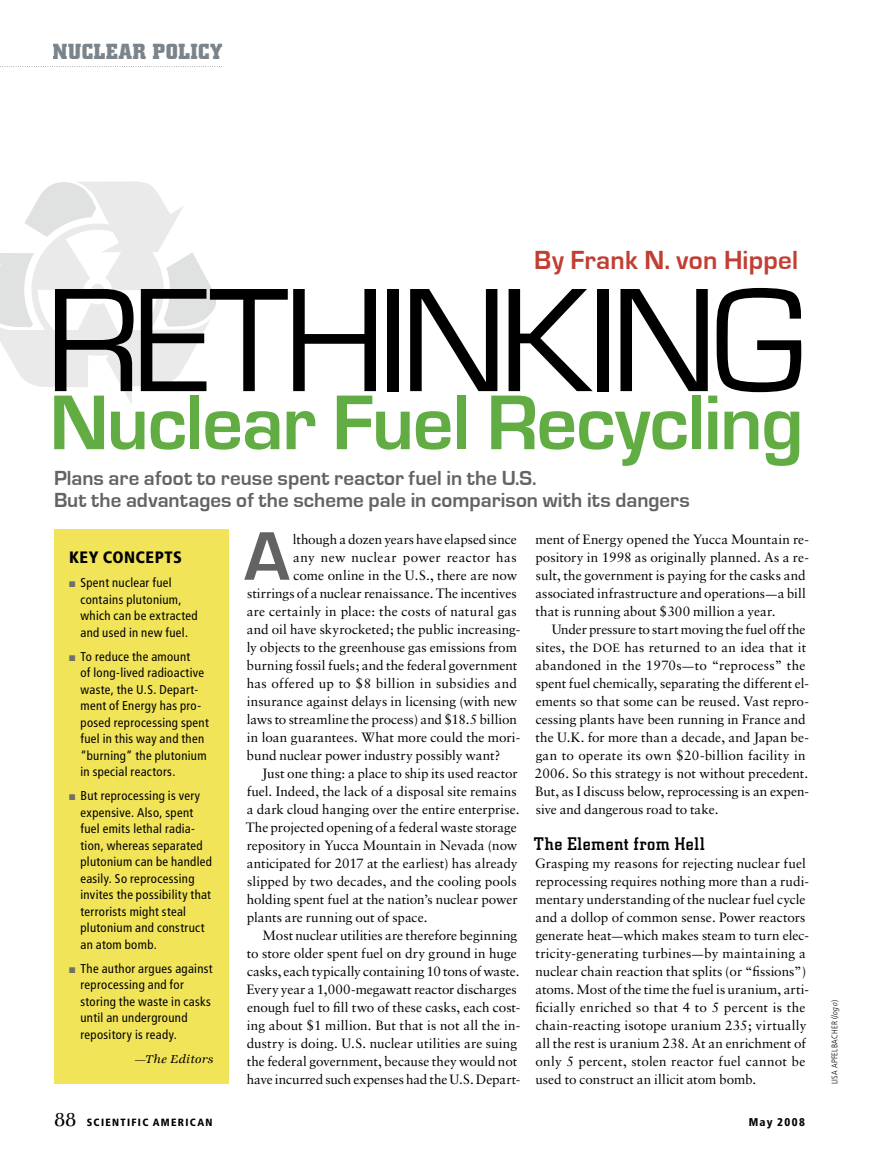
<style>
.page{position:relative;width:878px;height:1161px;background:#fff}
.page>*{position:absolute;margin:0;border:0;box-sizing:border-box;transform-origin:0 0}
.t1{font:153.15px "Eurostile";letter-spacing:-.04em;color:#000}
.t2{font:700 80.4px "Eurostile";letter-spacing:-.02em;color:#62ad43}
.t3{font:700 71.25px "Eurostile";color:#636363}
.t4{font:700 27px "Eurostile";letter-spacing:.01em;color:#c23e32}
.t5{font:700 21.6px "City";letter-spacing:.035em;color:#7b848b}
.t6{font:700 21px/22.5px "Eurostile";letter-spacing:.005em;color:#636363}
.t7{font:500 18px "City";letter-spacing:.045em;color:#000}
.t8{font:900 condensed 16.5px "Frutiger";letter-spacing:.03em;color:#000}
.t9{font:13.5px/18px "Sabon";color:#000}
.t10{font:13.5px "Sabon";letter-spacing:.03em;color:#000}
.t11{font:condensed 12.75px/16.5px "Frutiger";letter-spacing:.025em;color:#000}
.t12{font:italic 500 12.75px "Zapf Intl ITC";letter-spacing:.015em;color:#000}
.t13{font:900 condensed 11.25px "Frutiger";letter-spacing:.125em;color:#000}
.t14{font:900 condensed 10.5px "Frutiger";letter-spacing:.125em;color:#000}
.t15{font:300 condensed 8.25px "Frutiger";letter-spacing:.035em;color:#000}
.s1{color:#6f6f6f}
.s2{font-size:10.5px}
.s3{font-size:11.25px}
.s4{font-size:12px}
.s5{font-family:"Zapf Intl ITC";font-weight:500;font-stretch:normal;font-size:21px}
.s6{font-family:"Frutiger LT Com";font-style:italic}
</style>
<div class="page">
<svg style="left:0;top:182px;width:216px;height:222px"></svg>
<div style="left:54px;top:530px;width:174px;height:554px;background:#f1e458"></div>
<svg style="left:0;top:66px;width:222px;height:1px"></svg>
<h3 class="t5" style="left:53px;top:40px;width:171px">NUCLEAR POLICY</h3>
<h3 class="t4" style="left:534px;top:245px;width:265px">By Frank N. von Hippel</h3>
<h1 class="t1" style="left:45px;top:258px;width:762px">RETHINKING</h1>
<h2 class="t2" style="left:50px;top:379px;width:755px">Nuclear Fuel Recycling</h2>
<h3 class="t6" style="left:54px;top:467px;width:637px">Plans are afoot to reuse spent reactor fuel in the U.S.<br>But the advantages of the scheme pale in comparison with its dangers</h3>
<p class="t8" style="left:69px;top:547px;width:115px">KEY CONCEPTS</p>
<p class="t11" style="left:80px;top:574px;width:119px;text-indent:-11px"><span class="s1">■</span> Spent nuclear fuel contains plutonium, which can be extracted and used in new fuel.</p>
<p class="t11" style="left:80px;top:648px;width:130px;text-indent:-11px"><span class="s1">■</span> To reduce the amount<br>of long-lived radioactive waste, the U.S. Depart&shy;ment of Energy has pro&shy;posed reprocessing spent fuel in this way and then “burning” the plutonium in special reactors.</p>
<p class="t11" style="left:80px;top:787px;width:133px;text-indent:-11px"><span class="s1">■</span> But reprocessing is very expensive. Also, spent fuel emits lethal radia&shy;tion, whereas separated plutonium can be handled easily. So reprocessing invites the possibility that terrorists might steal plutonium and construct an atom bomb.</p>
<p class="t11" style="left:80px;top:960px;width:134px;text-indent:-11px"><span class="s1">■</span> The author argues against reprocessing and for storing the waste in casks until an underground repository is ready.</p>
<p class="t12" style="left:135px;top:1051px;width:80px"><span class="s2">—</span>The Editors</p>
<h3 class="t3" style="left:244px;top:517px;width:47px">A</h3>
<p class="t9" style="left:293px;top:530px;width:225px">lthough a dozen years have elapsed since</p>
<p class="t10" style="left:293px;top:549px;width:225px">any new nuclear power reactor has</p>
<p class="t9" style="left:293px;top:566px;width:225px">come online in the U.S., there are now</p>
<p class="t9" style="left:247px;top:584px;width:271px">stirrings of a nuclear renaissance. The incentives</p>
<p class="t9" style="left:247px;top:602px;width:271px">are certainly in place: the costs of natural gas</p>
<p class="t9" style="left:247px;top:620px;width:275px">and oil have skyrocketed; the public increasing-</p>
<p class="t9" style="left:247px;top:638px;width:272px">ly objects to the greenhouse gas emissions from</p>
<p class="t9" style="left:246px;top:656px;width:272px">burning fossil fuels; and the federal government</p>
<p class="t9" style="left:247px;top:674px;width:272px">has offered up to $8 billion in subsidies and</p>
<p class="t9" style="left:247px;top:692px;width:272px">insurance against delays in licensing (with new</p>
<p class="t9" style="left:247px;top:710px;width:272px">laws to streamline the process) and $18.5 billion</p>
<p class="t9" style="left:247px;top:728px;width:275px">in loan guarantees. What more could the mori-</p>
<p class="t9" style="left:246px;top:746px;width:255px">bund nuclear power industry possibly want?</p>
<p class="t9" style="left:262px;top:764px;width:257px">Just one thing: a place to ship its used reactor</p>
<p class="t9" style="left:247px;top:782px;width:271px">fuel. Indeed, the lack of a disposal site remains</p>
<p class="t9" style="left:247px;top:800px;width:274px">a dark cloud hanging over the entire enterprise.</p>
<p class="t9" style="left:246px;top:818px;width:272px">The projected opening of a federal waste storage</p>
<p class="t9" style="left:247px;top:836px;width:272px">repository in Yucca Mountain in Nevada (now</p>
<p class="t9" style="left:247px;top:854px;width:272px">anticipated for 2017 at the earliest) has already</p>
<p class="t9" style="left:247px;top:872px;width:271px">slipped by two decades, and the cooling pools</p>
<p class="t9" style="left:247px;top:890px;width:272px">holding spent fuel at the nation’s nuclear power</p>
<p class="t9" style="left:247px;top:908px;width:182px">plants are running out of space.</p>
<p class="t9" style="left:262px;top:926px;width:256px">Most nuclear utilities are therefore beginning</p>
<p class="t9" style="left:247px;top:944px;width:271px">to store older spent fuel on dry ground in huge</p>
<p class="t9" style="left:247px;top:962px;width:274px">casks, each typically containing 10 tons of waste.</p>
<p class="t9" style="left:246px;top:980px;width:272px">Every year a 1,000-megawatt reactor discharges</p>
<p class="t9" style="left:247px;top:998px;width:274px">enough fuel to fill two of these casks, each cost-</p>
<p class="t9" style="left:247px;top:1016px;width:275px">ing about $1 million. But that is not all the in-</p>
<p class="t9" style="left:247px;top:1034px;width:272px">dustry is doing. U.S. nuclear utilities are suing</p>
<p class="t9" style="left:247px;top:1052px;width:272px">the federal government, because they would not</p>
<p class="t9" style="left:247px;top:1070px;width:275px">have incurred such expenses had the U.S. Depart-</p>
<p class="t9" style="left:535px;top:530px;width:275px">ment of Energy opened the Yucca Mountain re&shy;pository in 1998 as originally planned. As a re&shy;sult, the government is paying for the casks and associated infrastructure and operations<span class="s3">—</span>a bill that is running about $300 million a year.</p>
<p class="t9" style="left:535px;top:620px;width:276px;text-indent:17px">Under pressure to start moving the fuel off the sites, the <span class="s4">DOE</span> has returned to an idea that it abandoned in the 1970s<span class="s3">—</span>to “reprocess” the spent fuel chemically, separating the different el&shy;ements so that some can be reused. Vast repro&shy;cessing plants have been running in France and the U.K. for more than a decade, and Japan be&shy;gan to operate its own $20-billion facility in 2006. So this strategy is not without precedent.<br>But, as I discuss below, reprocessing is an expen&shy;sive and dangerous road to take.</p>
<h3 class="t7" style="left:534px;top:834px;width:172px">The Element from Hell</h3>
<p class="t9" style="left:535px;top:854px;width:275px">Grasping my reasons for rejecting nuclear fuel reprocessing requires nothing more than a rudi&shy;mentary understanding of the nuclear fuel cycle and a dollop of common sense. Power reactors generate heat<span class="s3">—</span>which makes steam to turn elec&shy;tricity-generating turbines<span class="s3">—</span>by maintaining a nuclear chain reaction that splits (or “fissions”) atoms. Most of the time the fuel is uranium, arti&shy;ficially enriched so that 4 to 5 percent is the chain-reacting isotope uranium 235; virtually all the rest is uranium 238. At an enrichment of only 5 percent, stolen reactor fuel cannot be used to construct an illicit atom bomb.</p>
<p class="t14" style="left:54px;top:1116px;width:160px"><span class="s5">88</span> SCIENTIFIC AMERICAN</p>
<p class="t13" style="left:748px;top:1115px;width:58px">May 2008</p>
<p class="t15" style="left:829px;top:1084px;width:86px;rotate:-90deg">LISA APFELBACHER (<span class="s6">logo</span>)</p>
</div>
